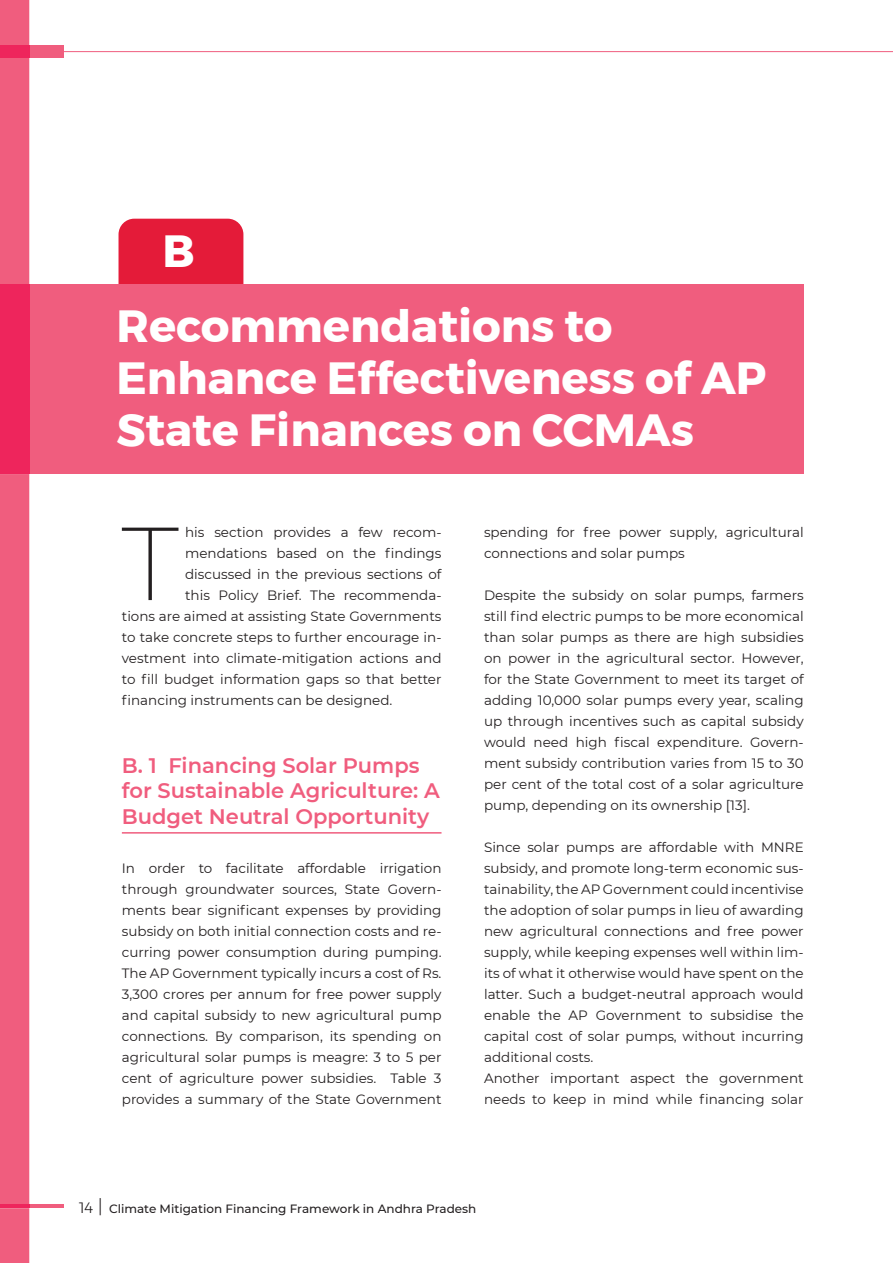
<style>
.page{position:relative;width:893px;height:1263px;background:#fff}
.page>*{position:absolute;margin:0;border:0;box-sizing:border-box;transform-origin:0 0}
.t1{font:200 103.5px "Montserrat";color:#231f20}
.t2{font:700 45px/51.6px "Montserrat";color:#fff}
.t3{font:600 21px/25.5px "Montserrat";color:#f05d7e}
.t4{font:13.5px/21px "Montserrat";color:#231f20;text-align:justify}
.t5{font:500 12px "Montserrat";color:#231f20}
.s1{font-weight:300;font-size:15px}
.s2{font-weight:300;font-size:18px}
</style>
<div class="page">
<hr style="left:50px;top:51px;width:843px;height:1px;background:#f05d7e">
<div style="left:0;top:45px;width:64px;height:13px;background:#f05d7e"></div>
<hr style="left:0;top:1205px;width:64px;height:3px;background:#f05d7e">
<div style="left:119px;top:219px;width:124px;height:168px;background:#e41b39;border-radius:16px"></div>
<hr style="left:122px;top:832px;width:319px;height:2px;background:#f05d7e">
<div style="left:0;top:285px;width:804px;height:189px;background:#f05d7e"></div>
<div style="left:0;top:0;width:29px;height:1263px;background:#f05d7e"></div>
<div style="left:0;top:45px;width:29px;height:13px;background:#ee255c"></div>
<hr style="left:0;top:1205px;width:29px;height:3px;background:#ee255c">
<div style="left:0;top:285px;width:29px;height:189px;background:#ee255c"></div>
<h2 class="t2" style="left:162px;top:226px;width:34px">B</h2>
<h2 class="t2" style="left:117px;top:301px;width:652px">Recommendations to<br>Enhance Effectiveness of AP<br>State Finances on CCMAs</h2>
<h1 class="t1" style="left:121px;top:494px;width:59px">T</h1>
<p class="t4" style="left:185px;top:521px;width:258px">his section provides a few recom-</p>
<p class="t4" style="left:185px;top:542px;width:258px">mendations based on the findings</p>
<p class="t4" style="left:185px;top:563px;width:258px">discussed in the previous sections of</p>
<p class="t4" style="left:185px;top:584px;width:258px">this Policy Brief. The recommenda-</p>
<p class="t4" style="left:122px;top:605px;width:321px">tions are aimed at assisting State Governments</p>
<p class="t4" style="left:122px;top:626px;width:321px">to take concrete steps to further encourage in-</p>
<p class="t4" style="left:122px;top:647px;width:321px">vestment into climate-mitigation actions and</p>
<p class="t4" style="left:122px;top:668px;width:321px">to fill budget information gaps so that better</p>
<p class="t4" style="left:122px;top:689px;width:272px">financing instruments can be designed.</p>
<h3 class="t3" style="left:122px;top:751px;width:319px">B. 1 Financing Solar Pumps for Sustainable Agriculture: A<br>Budget Neutral Opportunity</h3>
<p class="t4" style="left:122px;top:857px;width:321px">In order to facilitate affordable irrigation through groundwater sources, State Govern&shy;ments bear significant expenses by providing subsidy on both initial connection costs and re&shy;curring power consumption during pumping.<br>The AP Government typically incurs a cost of Rs.<br>3,300 crores per annum for free power supply and capital subsidy to new agricultural pump connections. By comparison, its spending on agricultural solar pumps is meagre: 3 to 5 per cent of agriculture power subsidies. Table 3 provides a summary of the State Government</p>
<p class="t4" style="left:484px;top:521px;width:321px">spending for free power supply, agricultural connections and solar pumps</p>
<p class="t4" style="left:484px;top:584px;width:321px">Despite the subsidy on solar pumps, farmers still find electric pumps to be more economical than solar pumps as there are high subsidies on power in the agricultural sector. However, for the State Government to meet its target of adding 10,000 solar pumps every year, scaling up through incentives such as capital subsidy would need high fiscal expenditure. Govern&shy;ment subsidy contribution varies from 15 to 30 per cent of the total cost of a solar agriculture pump, depending on its ownership [13].</p>
<p class="t4" style="left:484px;top:836px;width:321px;text-align:left">Since solar pumps are affordable with MNRE subsidy, and promote long-term economic sus&shy;tainability, the AP Government could incentivise the adoption of solar pumps in lieu of awarding new agricultural connections and free power supply, while keeping expenses well within lim&shy;its of what it otherwise would have spent on the latter. Such a budget-neutral approach would enable the AP Government to subsidise the capital cost of solar pumps, without incurring additional costs.<br>Another important aspect the government needs to keep in mind while financing solar</p>
<p class="t5" style="left:79px;top:1200px;width:399px"><span class="s1">14</span> <span class="s2">|</span> Climate Mitigation Financing Framework in Andhra Pradesh</p>
</div>
